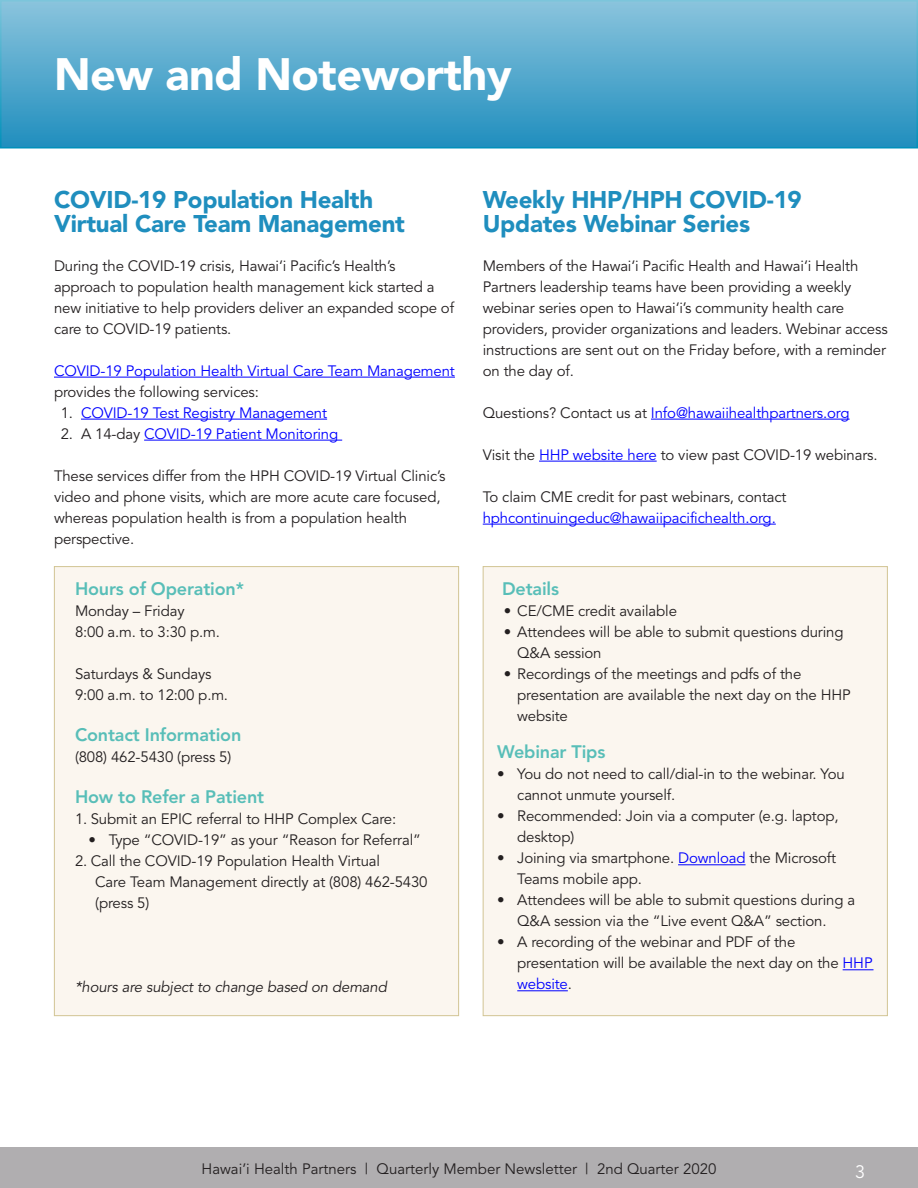
<style>
.page{position:relative;width:918px;height:1188px;background:#fff}
.page>*{position:absolute;margin:0;border:0;box-sizing:border-box;transform-origin:0 0}
._30_pt_Hd_Blk{font:900 45px "Avenir";letter-spacing:-.01em;color:#fff}
._16_Subhd_Blue{font:900 24px/24px "Avenir";letter-spacing:-.01em;color:#1f8ebe}
._12_pt_subhd_hvyital{font:800 18px "Avenir";letter-spacing:-.01em;color:#58beb8}
._10_pt_body_copy{font:800 18px "Avenir";letter-spacing:-.01em;color:#58beb8}
.t1{font:18px "Avenir";color:#fff}
._10_pt_body_copy-2{font:15px/21px "Avenir";letter-spacing:-.01em;color:#231f20}
._10_pt_body_copy-3{font:15px/21px "Avenir";letter-spacing:-.01em;color:#00f}
._10_pt_body_copy-4{font:italic 15px "Avenir";letter-spacing:-.01em;color:#231f20}
.s1{color:#231f20}
.s2{color:#00f}
</style>
<div class="page">
<div style="left:0;top:1148px;width:918px;height:40px;background:#b0aeb0"></div>
<div style="left:0;top:0;width:918px;height:147px;background:linear-gradient(to bottom,#8bc4dd,#208ebe)"></div>
<hr style="left:54px;top:377px;width:401px;height:1px;background:#00f">
<hr style="left:81px;top:419px;width:246px;height:1px;background:#00f">
<hr style="left:144px;top:440px;width:198px;height:1px;background:#00f">
<hr style="left:651px;top:419px;width:199px;height:1px;background:#00f">
<hr style="left:539px;top:461px;width:118px;height:1px;background:#00f">
<hr style="left:483px;top:524px;width:293px;height:1px;background:#00f">
<div style="left:483px;top:567px;width:404px;height:449px;background:#fbf6ef"></div>
<hr style="left:678px;top:864px;width:68px;height:1px;background:#00f">
<hr style="left:843px;top:969px;width:31px;height:1px;background:#00f">
<hr style="left:517px;top:990px;width:51px;height:1px;background:#00f">
<div style="left:54px;top:567px;width:405px;height:449px;background:#fbf6ef"></div>
<p class="_30_pt_Hd_Blk" style="left:54px;top:47px;width:460px">New and Noteworthy</p>
<p class="_16_Subhd_Blue" style="left:54px;top:188px;width:353px">COVID-19 Population Health<br>Virtual Care Team Management</p>
<p class="_10_pt_body_copy-2" style="left:54px;top:255px;width:402px">During the COVID-19 crisis, Hawai‘i Pacific’s Health’s approach to population health management kick started a new initiative to help providers deliver an expanded scope of care to COVID-19 patients.</p>
<p class="_10_pt_body_copy-3" style="left:54px;top:360px;width:402px">COVID-19 Population Health Virtual Care Team Management <span class="s1">provides the following services:</span></p>
<p class="_10_pt_body_copy-3" style="left:61px;top:402px;width:268px"><span class="s1">1.</span> COVID-19 Test Registry Management</p>
<p class="_10_pt_body_copy-3" style="left:61px;top:423px;width:279px"><span class="s1">2. A 14-day</span> COVID-19 Patient Monitoring</p>
<p class="_10_pt_body_copy-2" style="left:54px;top:465px;width:393px">These services differ from the HPH COVID-19 Virtual Clinic’s video and phone visits, which are more acute care focused, whereas population health is from a population health perspective.</p>
<p class="_12_pt_subhd_hvyital" style="left:75px;top:578px;width:171px">Hours of Operation*</p>
<p class="_10_pt_body_copy-2" style="left:75px;top:601px;width:111px">Monday – Friday</p>
<p class="_10_pt_body_copy-2" style="left:75px;top:622px;width:146px">8:00 a.m. to 3:30 p.m.</p>
<p class="_10_pt_body_copy-2" style="left:75px;top:664px;width:138px">Saturdays &amp; Sundays</p>
<p class="_10_pt_body_copy-2" style="left:75px;top:685px;width:155px">9:00 a.m. to 12:00 p.m.</p>
<p class="_12_pt_subhd_hvyital" style="left:75px;top:724px;width:168px">Contact Information</p>
<p class="_10_pt_body_copy-2" style="left:75px;top:747px;width:158px">(808) 462-5430 (press 5)</p>
<p class="_12_pt_subhd_hvyital" style="left:75px;top:786px;width:191px">How to Refer a Patient</p>
<p class="_10_pt_body_copy-2" style="left:75px;top:809px;width:323px">1. Submit an EPIC referral to HHP Complex Care:</p>
<p class="_10_pt_body_copy-2" style="left:88px;top:830px;width:334px">• Type “COVID-19” as your “Reason for Referral”</p>
<p class="_10_pt_body_copy-2" style="left:95px;top:851px;width:334px;text-indent:-20px">2. Call the COVID-19 Population Health Virtual<br>Care Team Management directly at (808) 462-5430 (press 5)</p>
<p class="_10_pt_body_copy-4" style="left:75px;top:978px;width:313px">*hours are subject to change based on demand</p>
<p class="_16_Subhd_Blue" style="left:483px;top:188px;width:321px">Weekly HHP/HPH COVID-19<br>Updates Webinar Series</p>
<p class="_10_pt_body_copy-2" style="left:483px;top:255px;width:406px">Members of the Hawai‘i Pacific Health and Hawai‘i Health Partners leadership teams have been providing a weekly webinar series open to Hawai‘i’s community health care providers, provider organizations and leaders. Webinar access instructions are sent out on the Friday before, with a reminder on the day of.</p>
<p class="_10_pt_body_copy-3" style="left:483px;top:402px;width:368px"><span class="s1">Questions? Contact us at</span> Info@hawaiihealthpartners.org</p>
<p class="_10_pt_body_copy-2" style="left:483px;top:444px;width:396px">Visit the <span class="s2">HHP website here</span> to view past COVID-19 webinars.</p>
<p class="_10_pt_body_copy-3" style="left:483px;top:486px;width:305px"><span class="s1">To claim CME credit for past webinars, contact </span>hphcontinuingeduc@hawaiipacifichealth.org.</p>
<p class="_10_pt_body_copy" style="left:502px;top:578px;width:58px">Details</p>
<p class="_10_pt_body_copy-2" style="left:504px;top:601px;width:175px">• CE/CME credit available</p>
<p class="_10_pt_body_copy-2" style="left:517px;top:622px;width:328px;text-indent:-14px">• Attendees will be able to submit questions during<br>Q&amp;A session</p>
<p class="_10_pt_body_copy-2" style="left:517px;top:664px;width:335px;text-indent:-14px">• Recordings of the meetings and pdfs of the presentation are available the next day on the HHP website</p>
<p class="_10_pt_body_copy" style="left:497px;top:741px;width:110px">Webinar Tips</p>
<p class="_10_pt_body_copy-2" style="left:517px;top:764px;width:329px;text-indent:-20px">• You do not need to call/dial-in to the webinar. You cannot unmute yourself.</p>
<p class="_10_pt_body_copy-2" style="left:517px;top:806px;width:323px;text-indent:-20px">• Recommended: Join via a computer (e.g. laptop, desktop)</p>
<p class="_10_pt_body_copy-2" style="left:517px;top:848px;width:320px;text-indent:-20px">• Joining via smartphone. <span class="s2">Download</span> the Microsoft<br>Teams mobile app.</p>
<p class="_10_pt_body_copy-2" style="left:497px;top:890px;width:360px;text-align:center">• Attendees will be able to submit questions during a<br>Q&amp;A session via the “Live event Q&amp;A” section.</p>
<p class="_10_pt_body_copy-2" style="left:517px;top:932px;width:357px;text-indent:-20px">• A recording of the webinar and PDF of the presentation will be available the next day on the <span class="s2">HHP website</span>.</p>
<p class="_10_pt_body_copy-2" style="left:202px;top:1158px;width:516px">Hawai’i Health Partners | Quarterly Member Newsletter | 2nd Quarter 2020</p>
<p class="t1" style="left:855px;top:1161px;width:12px">3</p>
</div>
